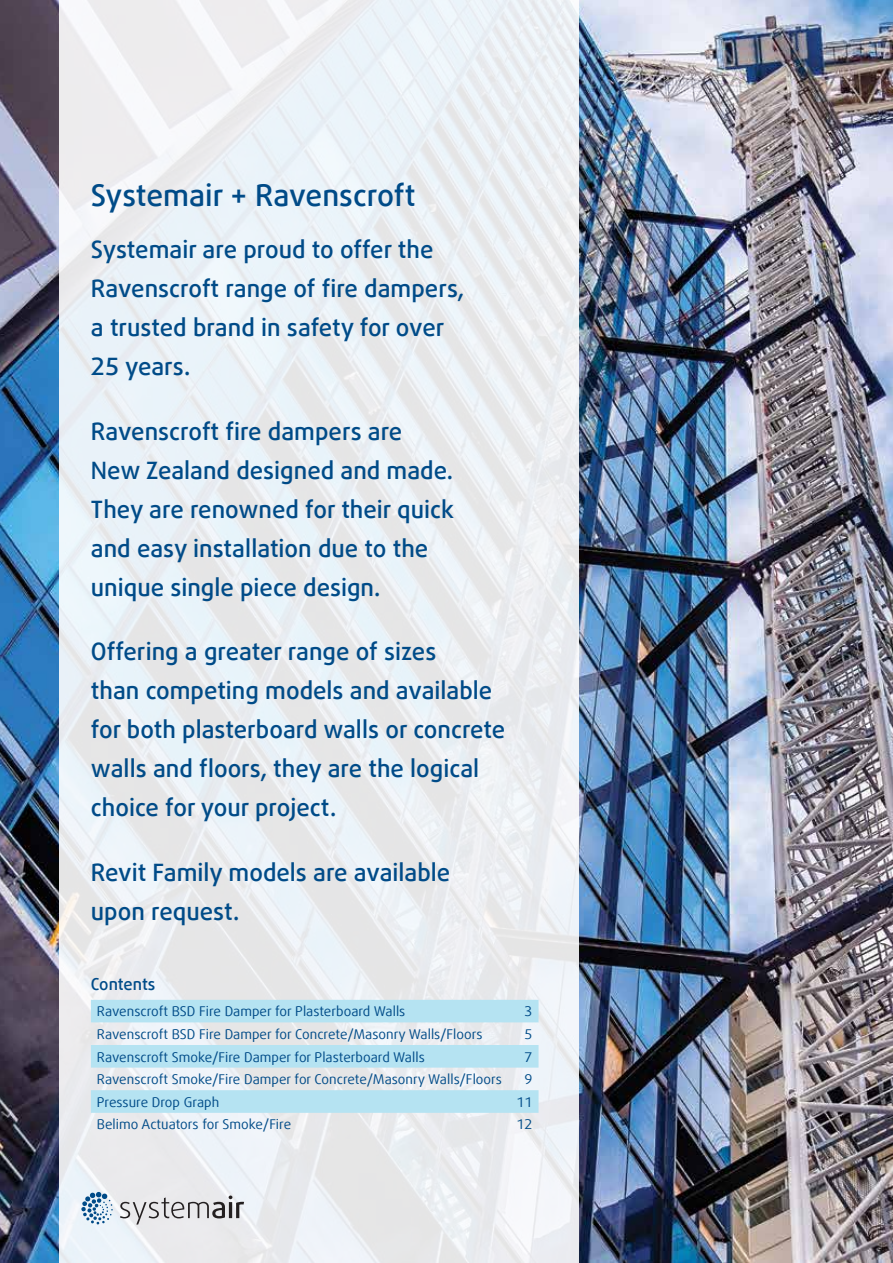
<style>
.page{position:relative;width:893px;height:1263px;background:#fff}
.page>*{position:absolute;margin:0;border:0;box-sizing:border-box;transform-origin:0 0}
.t1{font:500 30px "Daxline Offc Pro";color:#004b88}
.t2{font:500 24px/39px "Daxline Offc Pro";color:#004b88}
.t3{font:500 16.5px "Daxline Offc Pro";letter-spacing:-.005em;color:#004b88}
.t4{font:13.5px "Daxline Offc Pro";color:#004b88}
</style>
<div class="page">
<img style="left:0;top:0;width:893px;height:1263px">
<div style="left:59px;top:0;width:519px;height:1263px;background:linear-gradient(to right,#eaeef2,#ebeef1)"></div>
<svg style="left:91px;top:1000px;width:447px;height:113px;fill:#b5e3f2"></svg>
<svg style="left:120px;top:1195px;width:124px;height:29px"></svg>
<svg style="left:81px;top:1191px;width:32px;height:33px"></svg>
<p class="t1" style="left:91px;top:176px;width:326px">Systemair + Ravenscroft</p>
<p class="t2" style="left:91px;top:230px;width:375px">Systemair are proud to offer the<br>Ravenscroft range of fire dampers, a trusted brand in safety for over<br>25 years.</p>
<p class="t2" style="left:91px;top:412px;width:364px">Ravenscroft fire dampers are<br>New Zealand designed and made.<br>They are renowned for their quick and easy installation due to the unique single piece design.</p>
<p class="t2" style="left:91px;top:632px;width:416px">Offering a greater range of sizes<br>than competing models and available for both plasterboard walls or concrete walls and floors, they are the logical choice for your project.</p>
<p class="t2" style="left:91px;top:853px;width:361px">Revit Family models are available upon request.</p>
<p class="t3" style="left:91px;top:973px;width:66px">Contents</p>
<p class="t4" style="left:97px;top:1003px;width:310px">Ravenscroft BSD Fire Damper for Plasterboard Walls</p>
<p class="t4" style="left:525px;top:1003px;width:9px">3</p>
<p class="t4" style="left:97px;top:1025px;width:387px">Ravenscroft BSD Fire Damper for Concrete/Masonry Walls/Floors</p>
<p class="t4" style="left:525px;top:1025px;width:9px">5</p>
<p class="t4" style="left:97px;top:1048px;width:329px">Ravenscroft Smoke/Fire Damper for Plasterboard Walls</p>
<p class="t4" style="left:525px;top:1048px;width:9px">7</p>
<p class="t4" style="left:97px;top:1070px;width:407px">Ravenscroft Smoke/Fire Damper for Concrete/Masonry Walls/Floors</p>
<p class="t4" style="left:525px;top:1070px;width:9px">9</p>
<p class="t4" style="left:97px;top:1093px;width:124px">Pressure Drop Graph</p>
<p class="t4" style="left:517px;top:1093px;width:17px">11</p>
<p class="t4" style="left:97px;top:1116px;width:196px">Belimo Actuators for Smoke/Fire</p>
<p class="t4" style="left:517px;top:1116px;width:17px">12</p>
</div>
